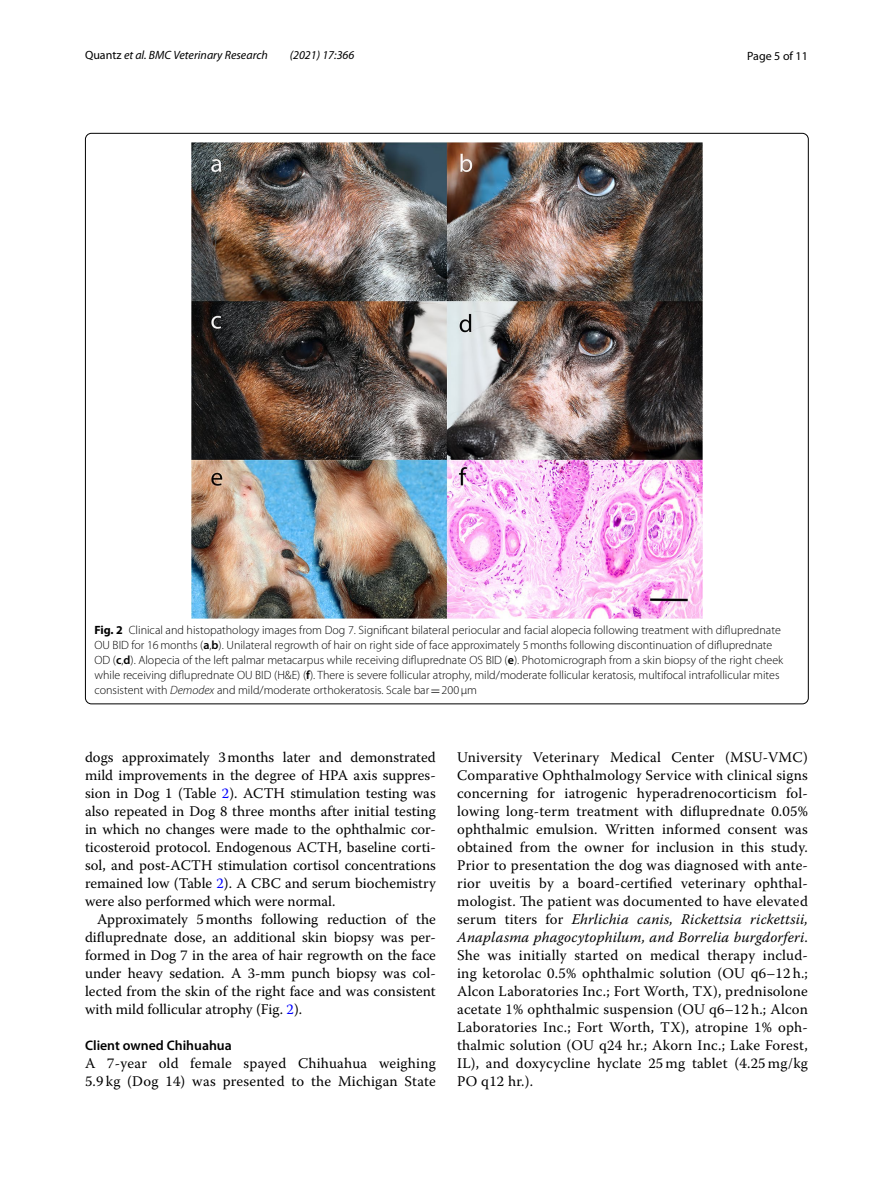
<style>
.page{position:relative;width:893px;height:1187px;background:#fff}
.page>*{position:absolute;margin:0;border:0;box-sizing:border-box;transform-origin:0 0}
.t1{font:14.7px/18px "Warnock Pro";letter-spacing:.01em;color:#000;text-align:justify}
.t2{font:600 13.8px "Myriad Pro";color:#000}
.t3{font:300 12px/15px "Myriad Pro";color:#000}
.t4{font:italic 12px "Myriad Pro";color:#000}
.t5{font:12px "Myriad Pro";color:#000}
.s1{font-style:normal}
.s2{font-weight:700}
.s3{font-weight:600}
.s4{font-style:italic}
.s5{font-family:"MTSY";font-weight:400}
.s6{color:#00f}
</style>
<div class="page">
<img style="left:192px;top:142px;width:510px;height:477px">
<p class="t4" style="left:85px;top:48px;width:184px"><span class="s1">Quantz</span> et al. BMC Veterinary Research</p>
<p class="t4" style="left:290px;top:48px;width:66px">(2021) 17:366</p>
<p class="t5" style="left:747px;top:48px;width:62px">Page 5 of 11</p>
<p class="t3" style="left:94px;top:622px;width:690px"><span class="s2">Fig. 2</span> Clinical and histopathology images from Dog 7. Significant bilateral periocular and facial alopecia following treatment with difluprednate OU BID for 16months (<span class="s3">a</span>,<span class="s3">b</span>). Unilateral regrowth of hair on right side of face approximately 5months following discontinuation of difluprednate OD (<span class="s3">c</span>,<span class="s3">d</span>). Alopecia of the left palmar metacarpus while receiving difluprednate OS BID (<span class="s3">e</span>). Photomicrograph from a skin biopsy of the right cheek while receiving difluprednate OU BID (H&amp;E) (<span class="s3">f</span>). There is severe follicular atrophy, mild/moderate follicular keratosis, multifocal intrafollicular mites consistent with <span class="s4">Demodex</span> and mild/moderate orthokeratosis. Scale bar<span class="s5">=</span>200μm</p>
<p class="t1" style="left:85px;top:747px;width:352px">dogs approximately 3months later and demonstrated mild improvements in the degree of HPA axis suppres&shy;sion in Dog 1 (Table <span class="s6">2</span>). ACTH stimulation testing was also repeated in Dog 8 three months after initial testing in which no changes were made to the ophthalmic cor&shy;ticosteroid protocol. Endogenous ACTH, baseline corti&shy;sol, and post-ACTH stimulation cortisol concentrations remained low (Table <span class="s6">2</span>). A CBC and serum biochemistry were also performed which were normal.</p>
<p class="t1" style="left:85px;top:909px;width:352px;text-indent:12px">Approximately 5months following reduction of the difluprednate dose, an additional skin biopsy was per&shy;formed in Dog 7 in the area of hair regrowth on the face under heavy sedation. A 3-mm punch biopsy was col&shy;lected from the skin of the right face and was consistent with mild follicular atrophy (Fig. <span class="s6">2</span>).</p>
<p class="t2" style="left:85px;top:1036px;width:148px">Client owned Chihuahua</p>
<p class="t1" style="left:85px;top:1053px;width:352px">A 7-year old female spayed Chihuahua weighing<br>5.9 kg (Dog 14) was presented to the Michigan State</p>
<p class="t1" style="left:457px;top:747px;width:352px">University Veterinary Medical Center (MSU-VMC)<br>Comparative Ophthalmology Service with clinical signs concerning for iatrogenic hyperadrenocorticism fol&shy;lowing long-term treatment with difluprednate 0.05% ophthalmic emulsion. Written informed consent was obtained from the owner for inclusion in this study.<br>Prior to presentation the dog was diagnosed with ante&shy;rior uveitis by a board-certified veterinary ophthal&shy;mologist. The patient was documented to have elevated serum titers for <span class="s4">Ehrlichia canis, Rickettsia rickettsii, Anaplasma phagocytophilum, and Borrelia burgdorferi</span>.<br>She was initially started on medical therapy includ&shy;ing ketorolac 0.5% ophthalmic solution (OU q6–12 h.; Alcon Laboratories Inc.; Fort Worth, TX), prednisolone acetate 1% ophthalmic suspension (OU q6–12 h.; Alcon Laboratories Inc.; Fort Worth, TX), atropine 1% oph&shy;thalmic solution (OU q24 hr.; Akorn Inc.; Lake Forest, IL), and doxycycline hyclate 25 mg tablet (4.25 mg/kg PO q12 hr.).</p>
</div>
